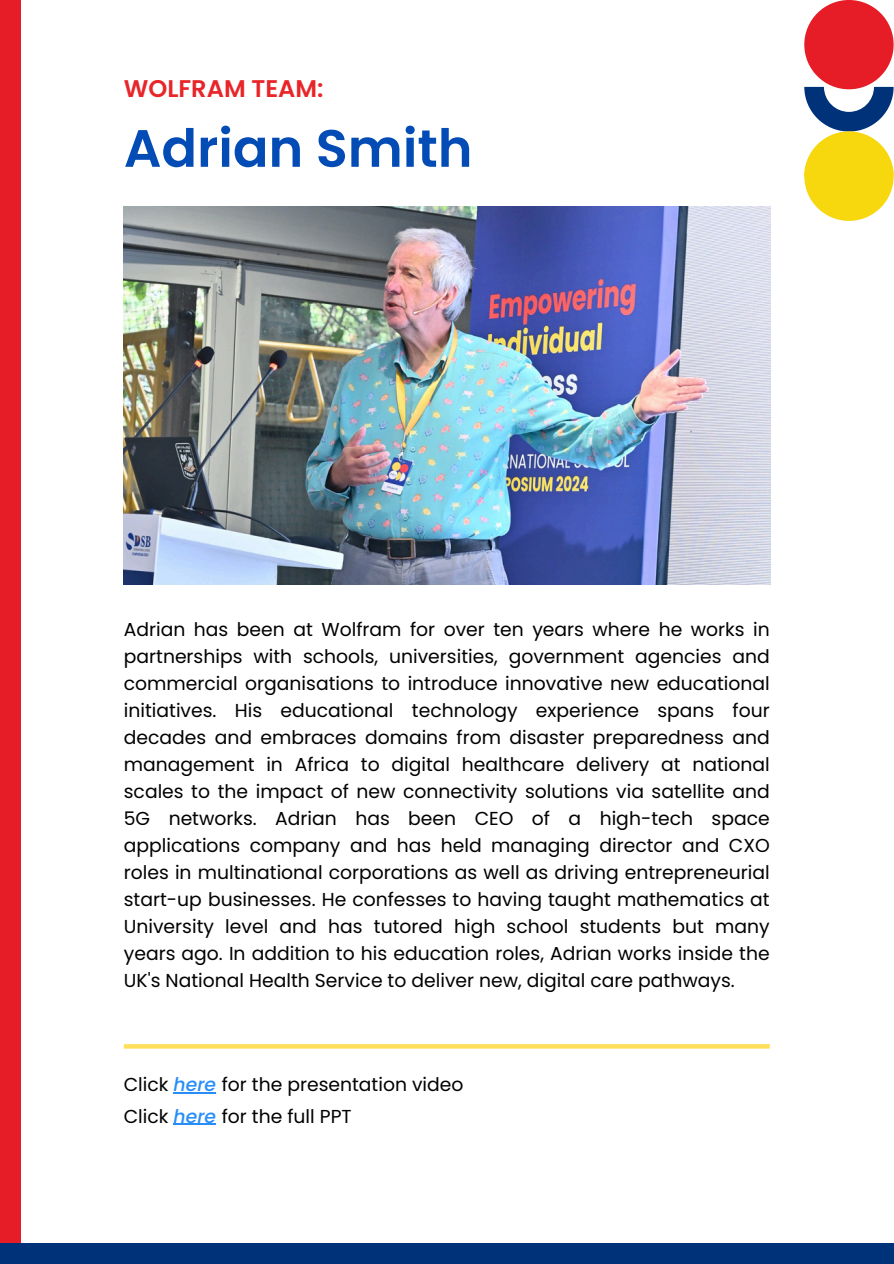
<style>
.page{position:relative;width:894px;height:1264px;background:#fff}
.page>*{position:absolute;margin:0;border:0;box-sizing:border-box;transform-origin:0 0}
.t1{font:600 52.5px "Poppins";color:#034cb6}
.t2{font:600 24.15px "Poppins";color:#e82529}
.t3{font:18.75px/27px "Poppins";color:#000;text-align:justify}
.s1{font-weight:500;font-style:italic;color:#278df8}
</style>
<div class="page">
<svg style="left:823px;top:62px;width:50px;height:50px"></svg>
<div style="left:804px;top:0;width:89px;height:89px;background:#e61d26;border-radius:50%"></div>
<svg style="left:804px;top:87px;width:89px;height:82px"></svg>
<div style="left:804px;top:131px;width:89px;height:90px;background:#f7d70e;border-radius:50%"></div>
<div style="left:0;top:0;width:20px;height:1263px;background:#e61d26"></div>
<div style="left:0;top:1243px;width:893px;height:20px;background:#00327a"></div>
<svg style="left:124px;top:1044px;width:645px;height:4px;background:#ffdf5e"></svg>
<img style="left:124px;top:206px;width:645px;height:378px">
<hr style="left:173px;top:1092px;width:43px;height:1px;background:#278df8">
<hr style="left:173px;top:1123px;width:43px;height:1px;background:#278df8">
<p class="t2" style="left:124px;top:71px;width:201px">WOLFRAM TEAM:</p>
<p class="t1" style="left:124px;top:112px;width:350px">Adrian Smith</p>
<p class="t3" style="left:124px;top:615px;width:647px">Adrian has been at Wolfram for over ten years where he works in partnerships with schools, universities, government agencies and commercial organisations to introduce innovative new educational initiatives. His educational technology experience spans four decades and embraces domains from disaster preparedness and management in Africa to digital healthcare delivery at national scales to the impact of new connectivity solutions via satellite and 5G networks. Adrian has been CEO of a high-tech space applications company and has held managing director and CXO roles in multinational corporations as well as driving entrepreneurial start-up businesses. He confesses to having taught mathematics at University level and has tutored high school students but many years ago. In addition to his education roles, Adrian works inside the UK's National Health Service to deliver new, digital care pathways.</p>
<h2 class="t3" style="left:124px;top:1070px;width:341px">Click <span class="s1">here</span> for the presentation video</h2>
<h1 class="t3" style="left:124px;top:1102px;width:229px">Click <span class="s1">here</span> for the full PPT</h1>
</div>
